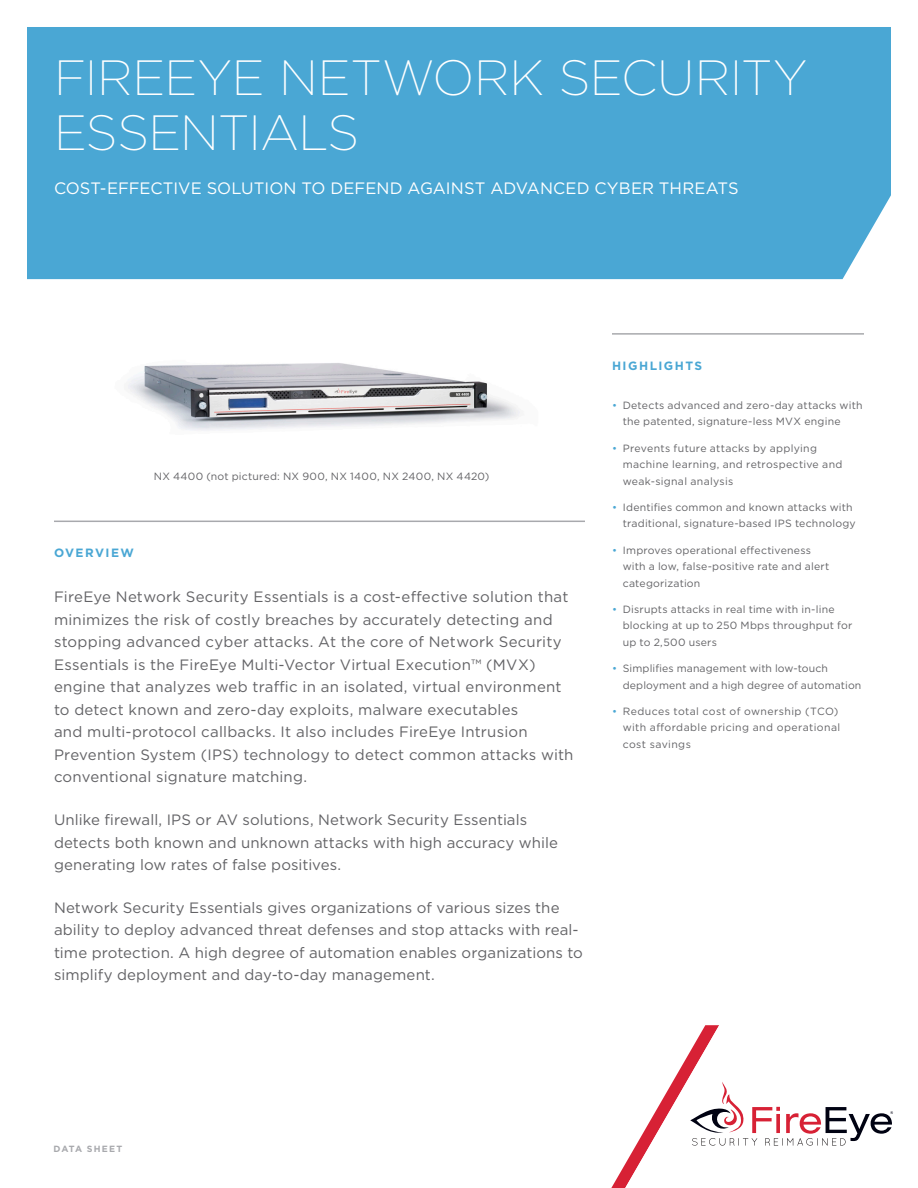
<style>
.page{position:relative;width:918px;height:1188px;background:#fff}
.page>*{position:absolute;margin:0;border:0;box-sizing:border-box;transform-origin:0 0}
.DS_Head_33_White{font:200 49.5px/55.5px "Gotham";letter-spacing:-.01em;color:#fff}
.DS_Head_11_White{font:16.5px "Gotham";color:#fff}
.Text_Intro_10_25{font:15px/22.5px "Gotham";letter-spacing:.01em;color:#636366}
.Headline_8_Caps{font:700 12px "Gotham";letter-spacing:.12em;color:#4aa7d4}
.t1{font:10.5px/16.5px "Gotham";letter-spacing:.02em;color:#636366}
.t2{font:10.5px/16.5px "Gotham";letter-spacing:.04em;color:#636366}
.t3{font:700 9px "Gotham";letter-spacing:.135em;color:#a8a9ad}
.s1{color:#4aa7d4}
</style>
<div class="page">
<svg style="left:611px;top:1025px;width:282px;height:163px"></svg>
<div style="left:27px;top:27px;width:864px;height:252px;background:#4aa7d4"></div>
<img style="left:127px;top:363px;width:393px;height:68px">
<hr style="left:612px;top:333px;width:252px;height:2px;background:#a8a9ad">
<hr style="left:54px;top:521px;width:531px;height:1px;background:#a8a9ad">
<p class="DS_Head_33_White" style="left:54px;top:48px;width:755px">FIREEYE NETWORK SECURITY<br>ESSENTIALS</p>
<p class="DS_Head_11_White" style="left:54px;top:178px;width:686px">COST-EFFECTIVE SOLUTION TO DEFEND AGAINST ADVANCED CYBER THREATS</p>
<p class="t1" style="left:154px;top:468px;width:337px">NX 4400 (not pictured: NX 900, NX 1400, NX 2400, NX 4420)</p>
<p class="Headline_8_Caps" style="left:54px;top:545px;width:82px">OVERVIEW</p>
<p class="Text_Intro_10_25" style="left:54px;top:585px;width:521px">FireEye Network Security Essentials is a cost-effective solution that minimizes the risk of costly breaches by accurately detecting and stopping advanced cyber attacks. At the core of Network Security Essentials is the FireEye Multi-Vector Virtual Execution™ (MVX) engine that analyzes web traffic in an isolated, virtual environment to detect known and zero-day exploits, malware executables<br>and multi-protocol callbacks. It also includes FireEye Intrusion Prevention System (IPS) technology to detect common attacks with conventional signature matching.</p>
<p class="Text_Intro_10_25" style="left:54px;top:808px;width:505px">Unlike firewall, IPS or AV solutions, Network Security Essentials detects both known and unknown attacks with high accuracy while generating low rates of false positives.</p>
<p class="Text_Intro_10_25" style="left:54px;top:896px;width:530px">Network Security Essentials gives organizations of various sizes the ability to deploy advanced threat defenses and stop attacks with real&shy;time protection. A high degree of automation enables organizations to simplify deployment and day-to-day management.</p>
<p class="Headline_8_Caps" style="left:612px;top:358px;width:92px">HIGHLIGHTS</p>
<p class="t1" style="left:623px;top:397px;width:241px;text-indent:-11px"><span class="s1">•</span> Detects advanced and zero-day attacks with the patented, signature-less MVX engine</p>
<p class="t1" style="left:623px;top:439px;width:221px;text-indent:-11px"><span class="s1">•</span> Prevents future attacks by applying machine learning, and retrospective and weak-signal analysis</p>
<p class="t1" style="left:623px;top:499px;width:234px;text-indent:-11px"><span class="s1">•</span> Identifies common and known attacks with traditional, signature-based IPS technology</p>
<p class="t1" style="left:623px;top:541px;width:208px;text-indent:-11px"><span class="s1">•</span> Improves operational effectiveness with a low, false-positive rate and alert categorization</p>
<p class="t1" style="left:623px;top:601px;width:231px;text-indent:-11px"><span class="s1">•</span> Disrupts attacks in real time with in-line blocking at up to 250 Mbps throughput for up to 2,500 users</p>
<p class="t1" style="left:623px;top:660px;width:240px;text-indent:-11px"><span class="s1">•</span> Simplifies management with low-touch deployment and a high degree of automation</p>
<p class="t2" style="left:623px;top:703px;width:219px;text-indent:-11px"><span class="s1">•</span> Reduces total cost of ownership (TCO) with affordable pricing and operational cost savings</p>
<p class="t3" style="left:54px;top:1143px;width:70px">DATA SHEET</p>
</div>
